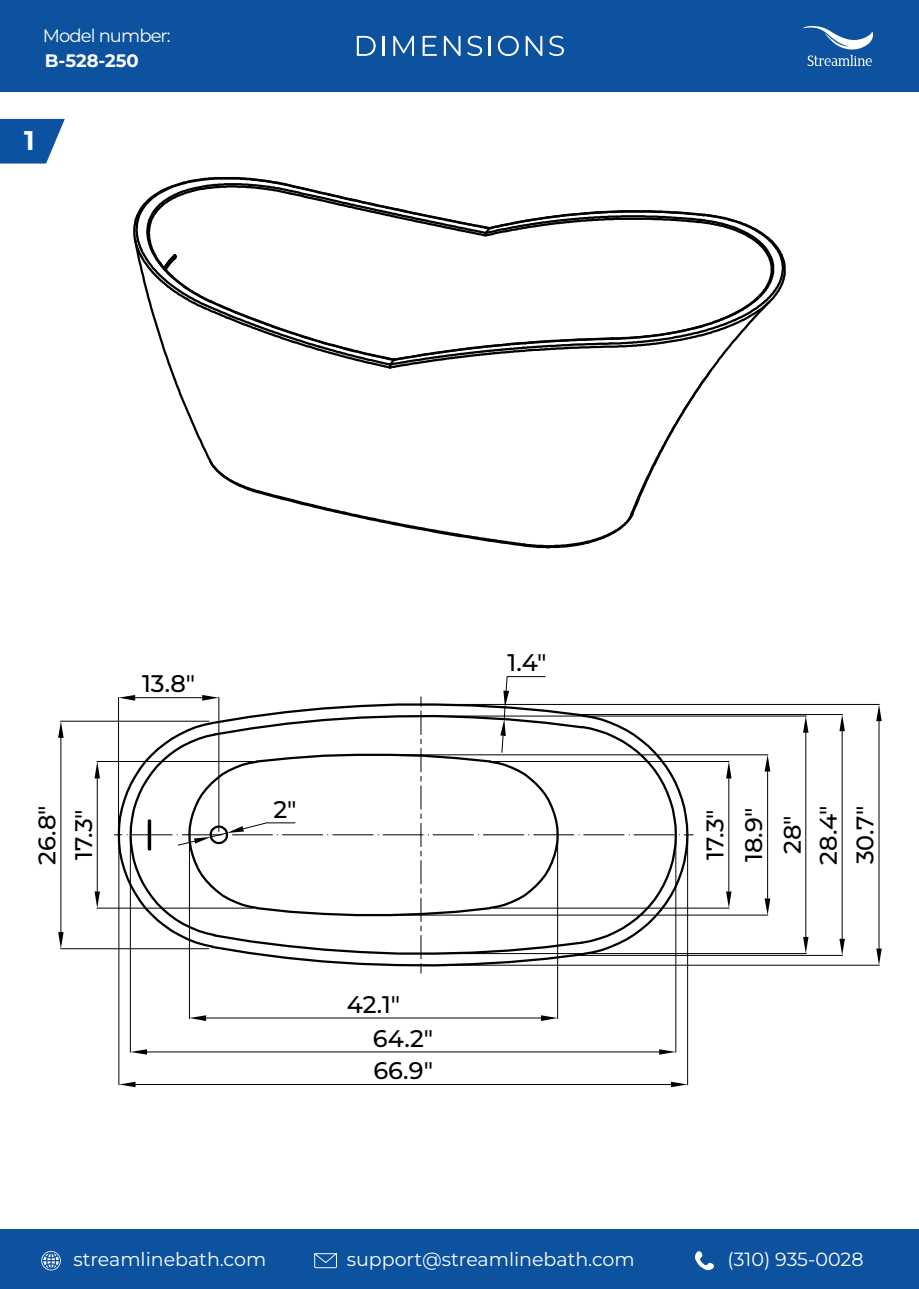
<style>
.page{position:relative;width:919px;height:1289px;background:#fff}
.page>*{position:absolute;margin:0;border:0;box-sizing:border-box;transform-origin:0 0}
.t1{font:100 27px "Montserrat";color:#fff}
.t2{font:100 24px/33.2px "Montserrat";color:#000}
.t3{font:19.05px "Montserrat";color:#fff}
.t4{font:18px "Montserrat";letter-spacing:-.05em;color:#fff}
.t5{font:100 18px "Montserrat";color:#fff}
</style>
<div class="page">
<div style="left:0;top:0;width:918px;height:92px;background:#0d529f"></div>
<div style="left:0;top:1229px;width:918px;height:59px;background:#0d529f"></div>
<svg style="left:695px;top:1251px;width:19px;height:20px"></svg>
<svg style="left:314px;top:1253px;width:23px;height:15px"></svg>
<svg style="left:41px;top:1250px;width:20px;height:20px"></svg>
<svg style="left:357px;top:36px;width:18px;height:20px"></svg>
<hr style="left:382px;top:36px;width:2px;height:20px;background:#fff">
<svg style="left:393px;top:36px;width:21px;height:20px"></svg>
<svg style="left:422px;top:36px;width:14px;height:20px"></svg>
<svg style="left:444px;top:36px;width:16px;height:20px"></svg>
<svg style="left:467px;top:36px;width:15px;height:20px"></svg>
<hr style="left:489px;top:36px;width:2px;height:20px;background:#fff">
<svg style="left:498px;top:36px;width:20px;height:20px"></svg>
<svg style="left:525px;top:36px;width:17px;height:20px"></svg>
<svg style="left:549px;top:36px;width:15px;height:20px"></svg>
<img style="left:803px;top:27px;width:69px;height:38px">
<svg style="left:0;top:119px;width:65px;height:44px;background:#2e6bad"></svg>
<svg style="left:133px;top:177px;width:653px;height:372px"></svg>
<hr style="left:206px;top:1017px;width:335px;height:1px;background:#000">
<hr style="left:557px;top:838px;width:1px;height:180px;background:#000">
<hr style="left:189px;top:838px;width:1px;height:180px;background:#000">
<svg style="left:189px;top:1015px;width:17px;height:6px"></svg>
<svg style="left:541px;top:1015px;width:16px;height:6px"></svg>
<hr style="left:393px;top:754px;width:374px;height:1px;background:#000">
<hr style="left:393px;top:914px;width:374px;height:1px;background:#000">
<hr style="left:767px;top:771px;width:1px;height:127px;background:#000">
<svg style="left:764px;top:755px;width:6px;height:16px"></svg>
<svg style="left:764px;top:898px;width:6px;height:17px"></svg>
<hr style="left:61px;top:948px;width:148px;height:1px;background:#000">
<hr style="left:61px;top:721px;width:148px;height:1px;background:#000">
<hr style="left:60px;top:738px;width:1px;height:194px;background:#000">
<svg style="left:58px;top:932px;width:6px;height:16px"></svg>
<svg style="left:58px;top:721px;width:6px;height:17px"></svg>
<hr style="left:574px;top:955px;width:268px;height:1px;background:#000">
<hr style="left:582px;top:714px;width:260px;height:1px;background:#000">
<hr style="left:841px;top:731px;width:1px;height:207px;background:#000">
<svg style="left:839px;top:938px;width:5px;height:17px"></svg>
<svg style="left:839px;top:714px;width:5px;height:17px"></svg>
<hr style="left:421px;top:964px;width:458px;height:1px;background:#000">
<hr style="left:422px;top:704px;width:457px;height:1px;background:#000">
<hr style="left:878px;top:721px;width:1px;height:227px;background:#000">
<svg style="left:876px;top:948px;width:5px;height:17px"></svg>
<svg style="left:876px;top:704px;width:5px;height:17px"></svg>
<hr style="left:97px;top:761px;width:156px;height:1px;background:#000">
<hr style="left:97px;top:907px;width:156px;height:1px;background:#000">
<hr style="left:97px;top:778px;width:1px;height:113px;background:#000">
<svg style="left:94px;top:761px;width:6px;height:17px"></svg>
<svg style="left:94px;top:891px;width:6px;height:17px"></svg>
<hr style="left:493px;top:761px;width:236px;height:1px;background:#000">
<hr style="left:493px;top:907px;width:236px;height:1px;background:#000">
<hr style="left:728px;top:778px;width:1px;height:113px;background:#000">
<svg style="left:726px;top:761px;width:5px;height:17px"></svg>
<svg style="left:726px;top:891px;width:5px;height:17px"></svg>
<hr style="left:130px;top:838px;width:1px;height:214px;background:#000">
<hr style="left:675px;top:838px;width:1px;height:214px;background:#000">
<hr style="left:147px;top:1051px;width:512px;height:1px;background:#000">
<svg style="left:130px;top:1049px;width:17px;height:5px"></svg>
<svg style="left:659px;top:1049px;width:16px;height:5px"></svg>
<hr style="left:118px;top:835px;width:1px;height:249px;background:#000">
<hr style="left:687px;top:835px;width:1px;height:249px;background:#000">
<hr style="left:135px;top:1084px;width:535px;height:1px;background:#000">
<svg style="left:119px;top:1081px;width:16px;height:6px"></svg>
<svg style="left:670px;top:1081px;width:17px;height:6px"></svg>
<hr style="left:424px;top:715px;width:382px;height:1px;background:#000">
<hr style="left:424px;top:953px;width:382px;height:1px;background:#000">
<hr style="left:805px;top:732px;width:1px;height:205px;background:#000">
<svg style="left:803px;top:716px;width:5px;height:16px"></svg>
<svg style="left:803px;top:937px;width:5px;height:16px"></svg>
<svg style="left:114px;top:676px;width:579px;height:297px"></svg>
<p class="t4" style="left:43px;top:23px;width:129px">Model number:</p>
<p class="t5" style="left:45px;top:48px;width:96px">B-528-250</p>
<p class="t1" style="left:24px;top:123px;width:12px">1</p>
<p class="t2" style="left:142px;top:666px;width:55px">13.8″</p>
<p class="t2" style="left:507px;top:645px;width:40px">1.4″</p>
<p class="t2" style="left:273px;top:792px;width:25px">2″</p>
<p class="t2" style="left:28px;top:864px;width:61px;line-height:36.6px;rotate:-90deg">26.8″<br>17.3″</p>
<p class="t2" style="left:695px;top:862px;width:56px;line-height:38.5px;text-align:center;rotate:-90deg">17.3″<br>18.9″<br>28″</p>
<p class="t2" style="left:809px;top:864px;width:61px;line-height:36.6px;rotate:-90deg">28.4″<br>30.7″</p>
<p class="t2" style="left:373px;top:987px;width:62px;text-indent:-26px">42.1″<br>64.2″<br>66.9″</p>
<p class="t3" style="left:74px;top:1246px;width:194px">streamlinebath.com</p>
<p class="t3" style="left:347px;top:1246px;width:289px">support@streamlinebath.com</p>
<p class="t3" style="left:727px;top:1246px;width:137px">(310) 935-0028</p>
</div>
